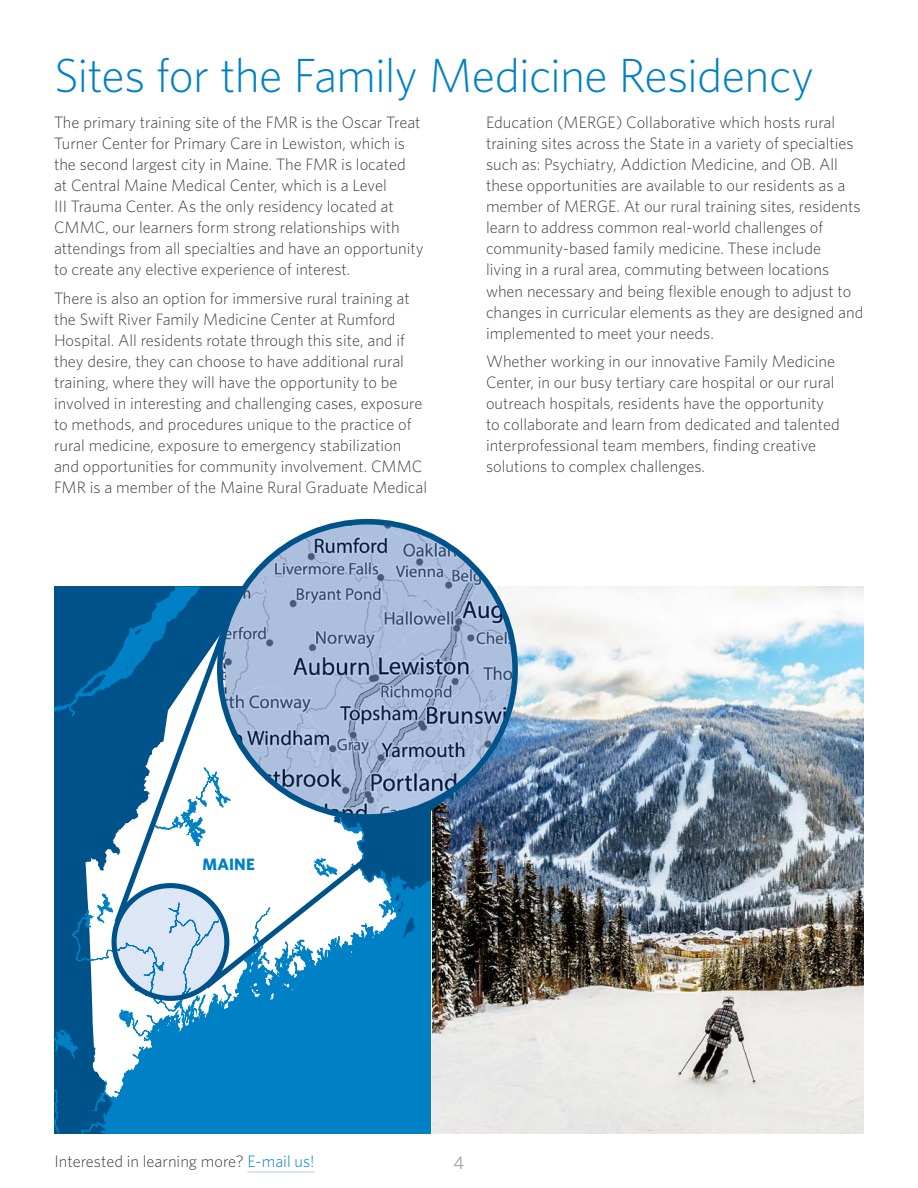
<style>
.page{position:relative;width:918px;height:1188px;background:#fff}
.page>*{position:absolute;margin:0;border:0;box-sizing:border-box;transform-origin:0 0}
.t1{font:300 48px "Whitney";letter-spacing:-.02em;color:#0081c5}
.t2{font:18px "Whitney";color:#9d9fa2}
.t3{font:300 16.5px/21px "Whitney";color:#414042}
.t4{font:700 16.5px "Whitney";letter-spacing:.01em;color:#0081c5}
.s1{color:#0081c5}
</style>
<div class="page">
<hr style="left:247px;top:1171px;width:68px;height:2px;background:#cfdcf1">
<img style="left:432px;top:586px;width:432px;height:548px">
<hr style="left:917px;top:297px;width:1px;height:297px;background:#c7c8ca">
<hr style="left:917px;top:0;width:1px;height:297px;background:#c7c8ca">
<svg style="left:54px;top:928px;width:377px;height:206px;background:#208ac4"></svg>
<svg style="left:120px;top:1010px;width:13px;height:17px"></svg>
<svg style="left:54px;top:1030px;width:24px;height:28px"></svg>
<svg style="left:114px;top:886px;width:113px;height:112px;background:#c5d9ed"></svg>
<div style="left:112px;top:883px;width:117px;height:118px;border:5px solid #00528a;border-radius:50%"></div>
<img style="left:220px;top:522px;width:295px;height:295px">
<svg style="left:54px;top:587px;width:180px;height:341px"></svg>
<svg style="left:199px;top:778px;width:268px;height:216px"></svg>
<h1 class="t1" style="left:54px;top:44px;width:762px">Sites for the Family Medicine Residency</h1>
<p class="t3" style="left:54px;top:112px;width:371px">The primary training site of the FMR is the Oscar Treat Turner Center for Primary Care in Lewiston, which is the second largest city in Maine. The FMR is located<br>at Central Maine Medical Center, which is a Level<br>III Trauma Center. As the only residency located at CMMC, our learners form strong relationships with attendings from all specialties and have an opportunity to create any elective experience of interest.</p>
<p class="t3" style="left:54px;top:287px;width:375px">There is also an option for immersive rural training at the Swift River Family Medicine Center at Rumford Hospital. All residents rotate through this site, and if they desire, they can choose to have additional rural training, where they will have the opportunity to be involved in interesting and challenging cases, exposure to methods, and procedures unique to the practice of rural medicine, exposure to emergency stabilization and opportunities for community involvement. CMMC FMR is a member of the Maine Rural Graduate Medical</p>
<p class="t3" style="left:486px;top:112px;width:379px">Education (MERGE) Collaborative which hosts rural training sites across the State in a variety of specialties such as: Psychiatry, Addiction Medicine, and OB. All these opportunities are available to our residents as a member of MERGE. At our rural training sites, residents learn to address common real-world challenges of community-based family medicine. These include<br>living in a rural area, commuting between locations when necessary and being flexible enough to adjust to changes in curricular elements as they are designed and implemented to meet your needs.</p>
<p class="t3" style="left:486px;top:350px;width:355px">Whether working in our innovative Family Medicine Center, in our busy tertiary care hospital or our rural outreach hospitals, residents have the opportunity to collaborate and learn from dedicated and talented interprofessional team members, finding creative solutions to complex challenges.</p>
<p class="t4" style="left:202px;top:853px;width:54px">MAINE</p>
<p class="t3" style="left:55px;top:1151px;width:262px">Interested in learning more? <span class="s1">E-mail us!</span></p>
<p class="t2" style="left:454px;top:1150px;width:12px">4</p>
</div>
